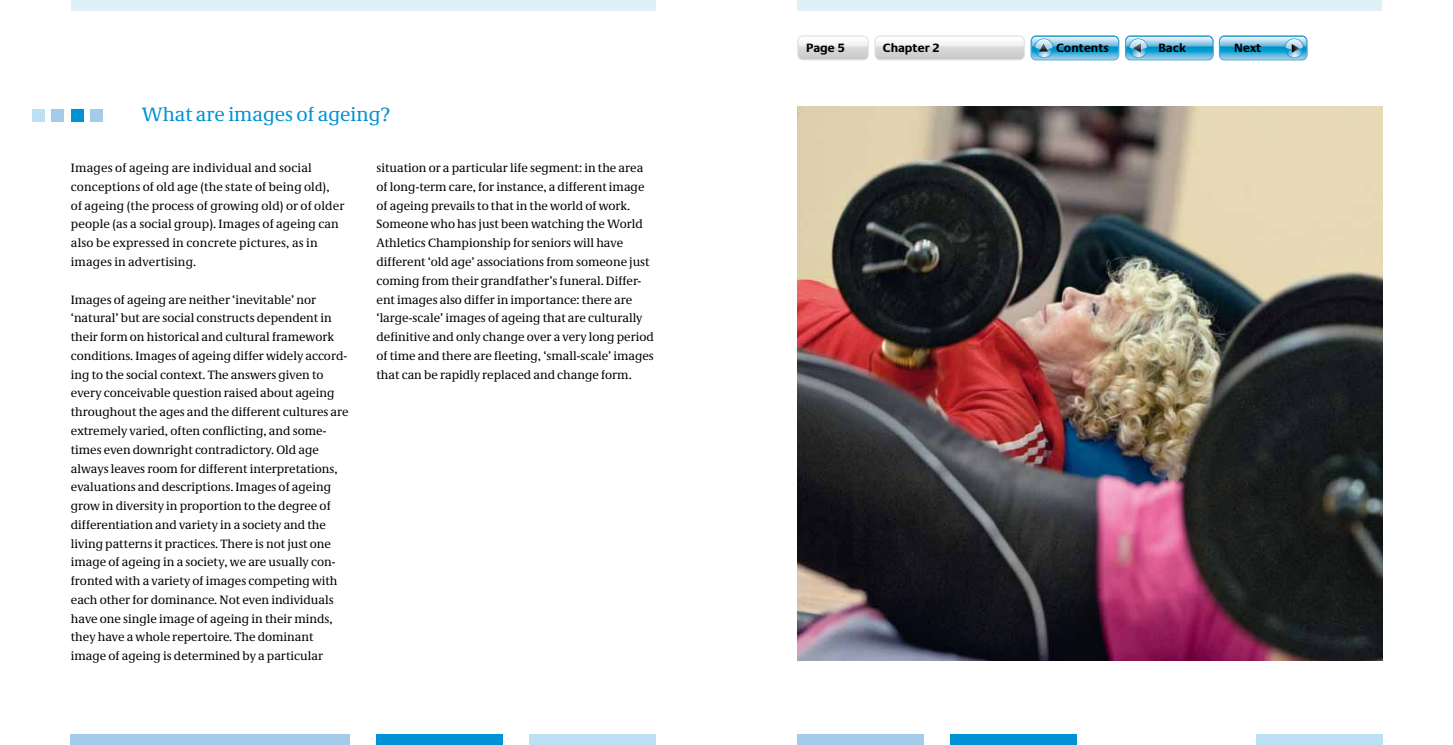
<style>
.page{position:relative;width:1453px;height:745px;background:#fff}
.page>*{position:absolute;margin:0;border:0;box-sizing:border-box;transform-origin:0 0}
.t1{font:20px "Neue Demos";color:#0092d4}
.t2{font:12.5px/18.8px "Neue Demos";color:#000}
.t3{font:700 12.5px "Neue Praxis";color:#000}
</style>
<div class="page">
<div style="left:71px;top:0;width:585px;height:11px;background:#e0f0f9"></div>
<div style="left:797px;top:0;width:585px;height:11px;background:#e0f0f9"></div>
<div style="left:1256px;top:733px;width:126px;height:11px;background:#bde0f4"></div>
<div style="left:950px;top:733px;width:126px;height:11px;background:#0092d4"></div>
<div style="left:797px;top:733px;width:126px;height:11px;background:#a4ccea"></div>
<div style="left:529px;top:733px;width:127px;height:11px;background:#bde0f4"></div>
<div style="left:71px;top:733px;width:279px;height:11px;background:#a4ccea"></div>
<div style="left:376px;top:733px;width:127px;height:11px;background:#0092d4"></div>
<img style="left:797px;top:106px;width:585px;height:553px">
<div style="left:32px;top:108px;width:12px;height:13px;background:#bde0f4"></div>
<div style="left:51px;top:108px;width:13px;height:13px;background:#a4ccea"></div>
<div style="left:71px;top:108px;width:13px;height:13px;background:#0092d4"></div>
<div style="left:90px;top:108px;width:13px;height:13px;background:#a4ccea"></div>
<svg style="left:1125px;top:35px;width:88px;height:25px;background:#6fbdde"></svg>
<svg style="left:1219px;top:35px;width:88px;height:25px;background:#6ebcdd"></svg>
<svg style="left:797px;top:35px;width:322px;height:25px"></svg>
<img style="left:799px;top:37px;width:68px;height:5px">
<h1 class="t1" style="left:142px;top:102px;width:250px">What are images of ageing?</h1>
<p class="t2" style="left:71px;top:158px;width:275px">Images of ageing are individual and social conceptions of old age (the state of being old),<br>of ageing (the process of growing old) or of older people (as a social group). Images of ageing can also be expressed in concrete pictures, as in images in advertising.</p>
<p class="t2" style="left:71px;top:289px;width:279px">Images of ageing are neither ‘inevitable’ nor ‘natural’ but are social constructs dependent in their form on historical and cultural framework conditions. Images of ageing differ widely accord&shy;ing to the social context. The answers given to every conceivable question raised about ageing throughout the ages and the different cultures are extremely varied, often conflicting, and some&shy;times even downright contradictory. Old age always leaves room for different interpretations, evaluations and descriptions. Images of ageing grow in diversity in proportion to the degree of differentiation and variety in a society and the living patterns it practices. There is not just one image of ageing in a society, we are usually con&shy;fronted with a variety of images competing with each other for dominance. Not even individuals have one single image of ageing in their minds, they have a whole repertoire. The dominant image of ageing is determined by a particular</p>
<p class="t2" style="left:376px;top:158px;width:279px">situation or a particular life segment: in the area of long-term care, for instance, a different image of ageing prevails to that in the world of work.<br>Someone who has just been watching the World Athletics Championship for seniors will have different ‘old age’ associations from someone just coming from their grandfather’s funeral. Differ&shy;ent images also differ in importance: there are ‘large-scale’ images of ageing that are culturally definitive and only change over a very long period of time and there are fleeting, ‘small-scale’ images that can be rapidly replaced and change form.</p>
<p class="t3" style="left:806px;top:40px;width:40px">Page 5</p>
<p class="t3" style="left:883px;top:40px;width:58px">Chapter 2</p>
<p class="t3" style="left:1056px;top:40px;width:54px">Contents</p>
<p class="t3" style="left:1158px;top:40px;width:29px">Back</p>
<p class="t3" style="left:1234px;top:40px;width:29px">Next</p>
</div>
